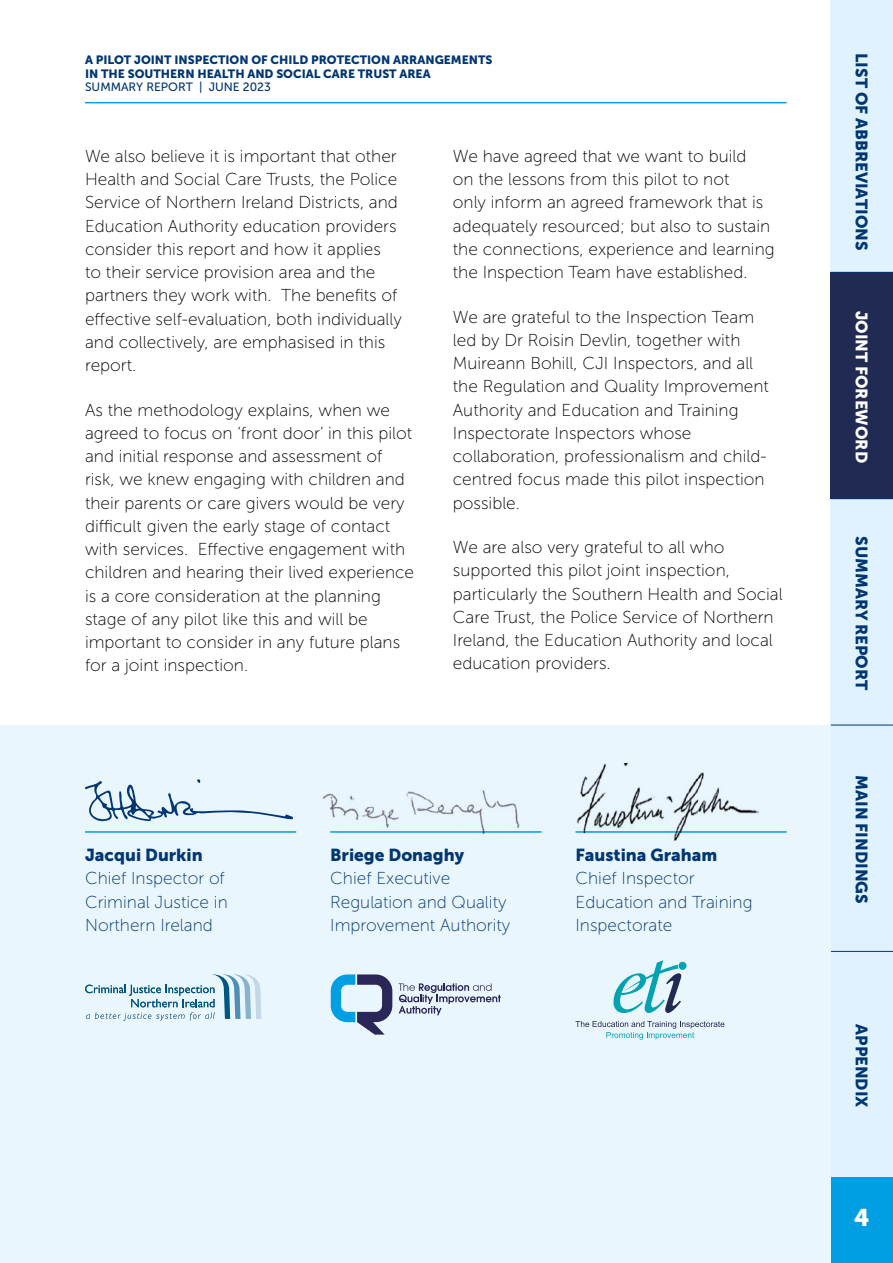
<style>
.page{position:relative;width:893px;height:1263px;background:#fff}
.page>*{position:absolute;margin:0;border:0;box-sizing:border-box;transform-origin:0 0}
.t1{font:24px "Museo Sans 900";color:#fff}
.Body{font:17.25px/23.2px "Museo Sans 100";color:#000}
.Body-2{font:17.25px/23.2px "Museo Sans 100";color:#003671}
.Body-3{font:17.25px "Museo Sans 900";color:#003671}
.t2{font:16.5px "Museo Sans 900";color:#003671}
.t3{font:16.5px "Museo Sans 900";color:#fff}
.t4{font:12px/13.5px "Museo Sans 900";color:#003671}
.t5{font:12px "Museo Sans 500";color:#003671}
</style>
<div class="page">
<div style="left:831px;top:0;width:62px;height:1178px;background:#dff2fd"></div>
<div style="left:831px;top:272px;width:62px;height:227px;background:#202a52"></div>
<hr style="left:831px;top:272px;width:62px;height:1px;background:#003671">
<hr style="left:831px;top:498px;width:62px;height:1px;background:#003671">
<hr style="left:831px;top:725px;width:62px;height:1px;background:#003671">
<hr style="left:831px;top:951px;width:62px;height:1px;background:#003671">
<hr style="left:831px;top:1177px;width:62px;height:1px;background:#003671">
<div style="left:831px;top:1178px;width:62px;height:85px;background:#009fe3"></div>
<hr style="left:85px;top:102px;width:702px;height:1px;background:#009fe3">
<div style="left:0;top:725px;width:831px;height:538px;background:#eaf6fe"></div>
<svg style="left:331px;top:974px;width:61px;height:60px"></svg>
<svg style="left:399px;top:983px;width:102px;height:32px"></svg>
<div style="left:679px;top:962px;width:8px;height:8px;background:#02a2b1;border-radius:50%"></div>
<svg style="left:613px;top:960px;width:68px;height:53px"></svg>
<svg style="left:575px;top:1021px;width:149px;height:19px"></svg>
<svg style="left:85px;top:974px;width:176px;height:47px"></svg>
<hr style="left:85px;top:831px;width:211px;height:2px;background:#009fe3">
<hr style="left:330px;top:831px;width:211px;height:2px;background:#009fe3">
<hr style="left:575px;top:831px;width:212px;height:2px;background:#009fe3">
<img style="left:323px;top:790px;width:203px;height:45px">
<img style="left:575px;top:763px;width:190px;height:78px">
<svg style="left:85px;top:779px;width:208px;height:43px"></svg>
<p class="t4" style="left:85px;top:53px;width:409px">A PILOT JOINT INSPECTION OF CHILD PROTECTION ARRANGEMENTS<br>IN THE SOUTHERN HEALTH AND SOCIAL CARE TRUST AREA</p>
<p class="t5" style="left:85px;top:81px;width:187px">SUMMARY REPORT | JUNE 2023</p>
<p class="Body" style="left:85px;top:144px;width:318px">We also believe it is important that other Health and Social Care Trusts, the Police Service of Northern Ireland Districts, and Education Authority education providers consider this report and how it applies<br>to their service provision area and the partners they work with. The benefits of effective self-evaluation, both individually and collectively, are emphasised in this report.</p>
<p class="Body" style="left:85px;top:398px;width:331px">As the methodology explains, when we agreed to focus on ‘front door’ in this pilot and initial response and assessment of risk, we knew engaging with children and their parents or care givers would be very difficult given the early stage of contact with services. Effective engagement with children and hearing their lived experience is a core consideration at the planning stage of any pilot like this and will be important to consider in any future plans for a joint inspection.</p>
<p class="Body" style="left:453px;top:144px;width:323px">We have agreed that we want to build<br>on the lessons from this pilot to not<br>only inform an agreed framework that is adequately resourced; but also to sustain the connections, experience and learning the Inspection Team have established.</p>
<p class="Body" style="left:453px;top:305px;width:318px">We are grateful to the Inspection Team led by Dr Roisin Devlin, together with Muireann Bohill, CJI Inspectors, and all the Regulation and Quality Improvement Authority and Education and Training Inspectorate Inspectors whose collaboration, professionalism and child&shy;centred focus made this pilot inspection possible.</p>
<p class="Body" style="left:453px;top:536px;width:331px">We are also very grateful to all who supported this pilot joint inspection, particularly the Southern Health and Social Care Trust, the Police Service of Northern Ireland, the Education Authority and local education providers.</p>
<p class="Body-3" style="left:85px;top:845px;width:119px">Jacqui Durkin</p>
<p class="Body-2" style="left:85px;top:867px;width:144px">Chief Inspector of<br>Criminal Justice in<br>Northern Ireland</p>
<p class="Body-3" style="left:330px;top:845px;width:135px">Briege Donaghy</p>
<p class="Body-2" style="left:330px;top:867px;width:121px">Chief Executive</p>
<p class="Body-2" style="left:330px;top:890px;width:178px">Regulation and Quality</p>
<p class="Body-2" style="left:330px;top:913px;width:182px">Improvement Authority</p>
<p class="Body-3" style="left:575px;top:845px;width:143px">Faustina Graham</p>
<p class="Body-2" style="left:575px;top:867px;width:121px">Chief Inspector</p>
<p class="Body-2" style="left:575px;top:890px;width:179px">Education and Training<br>Inspectorate</p>
<p class="t2" style="left:871px;top:53px;width:199px;rotate:90deg">LIST OF ABBREVIATIONS</p>
<p class="t3" style="left:871px;top:311px;width:154px;rotate:90deg">JOINT FOREWORD</p>
<p class="t2" style="left:871px;top:536px;width:156px;rotate:90deg">SUMMARY REPORT</p>
<p class="t2" style="left:871px;top:775px;width:130px;rotate:90deg">MAIN FINDINGS</p>
<p class="t2" style="left:871px;top:1024px;width:85px;rotate:90deg">APPENDIX</p>
<h1 class="t1" style="left:854px;top:1204px;width:17px">4</h1>
</div>
